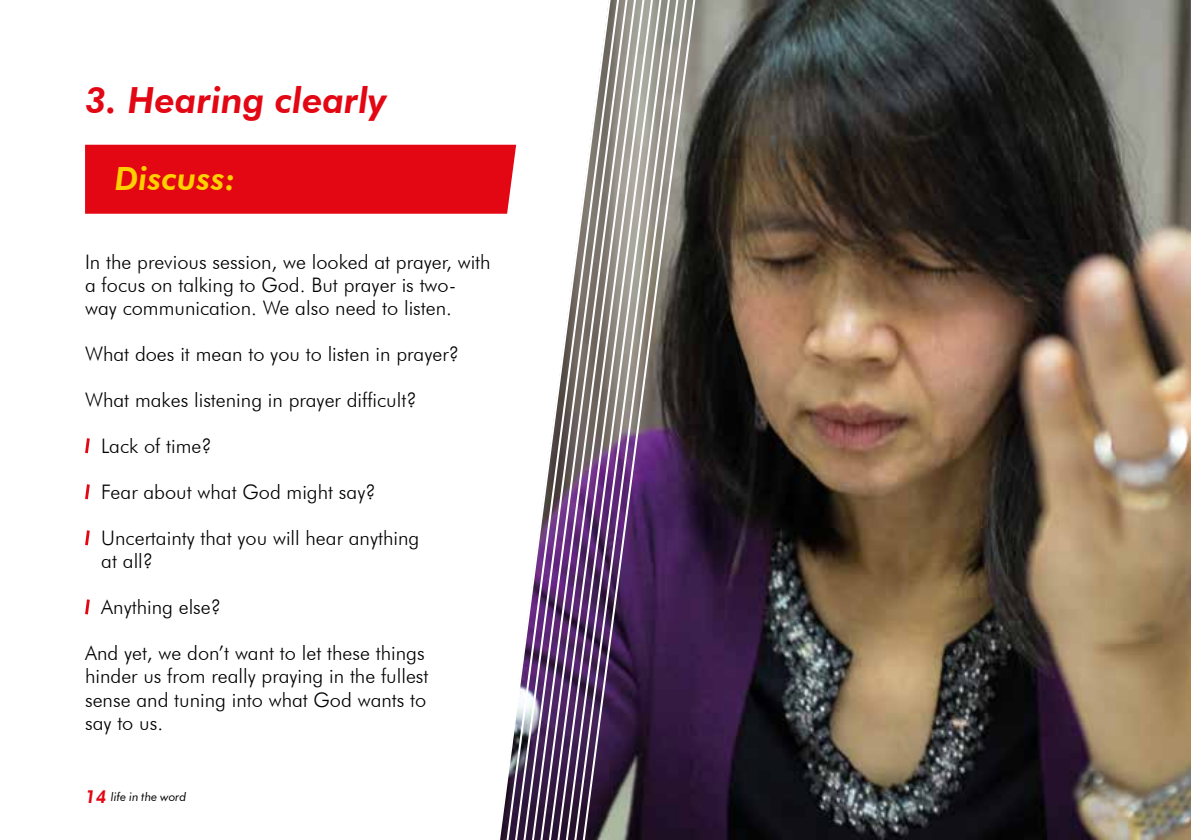
<style>
.page{position:relative;width:1191px;height:840px;background:#fff}
.page>*{position:absolute;margin:0;border:0;box-sizing:border-box;transform-origin:0 0}
.t1{font:italic 800 36px "Futura BT";color:#e30613}
.t2{font:italic 800 32px "Futura BT";color:#ffd000}
.t3{font:300 20px/23px "Futura BT";color:#000}
.t4{font:italic 12px "Futura BT";color:#000}
.s1{font-weight:800;font-size:18px;color:#e30613}
</style>
<div class="page">
<div style="left:85px;top:145px;width:401px;height:68px;background:#e30613"></div>
<svg style="left:85px;top:438px;width:5px;height:15px"></svg>
<svg style="left:85px;top:484px;width:5px;height:15px"></svg>
<svg style="left:85px;top:530px;width:5px;height:15px"></svg>
<svg style="left:85px;top:599px;width:5px;height:15px"></svg>
<img style="left:699px;top:0;width:492px;height:839px">
<svg style="left:486px;top:144px;width:8px;height:70px"></svg>
<svg style="left:494px;top:144px;width:9px;height:695px"></svg>
<svg style="left:503px;top:144px;width:8px;height:695px"></svg>
<svg style="left:511px;top:144px;width:9px;height:695px"></svg>
<svg style="left:520px;top:628px;width:8px;height:211px"></svg>
<svg style="left:528px;top:560px;width:9px;height:279px"></svg>
<svg style="left:537px;top:499px;width:8px;height:340px"></svg>
<svg style="left:545px;top:420px;width:9px;height:419px"></svg>
<svg style="left:554px;top:359px;width:8px;height:480px"></svg>
<svg style="left:562px;top:290px;width:9px;height:549px"></svg>
<svg style="left:571px;top:229px;width:8px;height:610px"></svg>
<svg style="left:579px;top:0;width:120px;height:839px;background:#746576"></svg>
<h1 class="t1" style="left:85px;top:78px;width:304px">3. Hearing clearly</h1>
<h2 class="t2" style="left:115px;top:159px;width:122px">Discuss:</h2>
<p class="t3" style="left:85px;top:250px;width:407px">In the previous session, we looked at prayer, with a focus on talking to God. But prayer is two&shy;way communication. We also need to listen.</p>
<p class="t3" style="left:85px;top:342px;width:375px">What does it mean to you to listen in prayer?</p>
<p class="t3" style="left:85px;top:388px;width:333px">What makes listening in prayer difficult?</p>
<p class="t3" style="left:101px;top:434px;width:112px">Lack of time?</p>
<p class="t3" style="left:101px;top:480px;width:276px">Fear about what God might say?</p>
<p class="t3" style="left:101px;top:526px;width:319px">Uncertainty that you will hear anything at all?</p>
<p class="t3" style="left:101px;top:595px;width:121px">Anything else?</p>
<p class="t3" style="left:85px;top:641px;width:345px">And yet, we don’t want to let these things hinder us from really praying in the fullest sense and tuning into what God wants to say to us.</p>
<p class="t4" style="left:85px;top:788px;width:103px"><span class="s1">14</span> life in the word</p>
</div>
